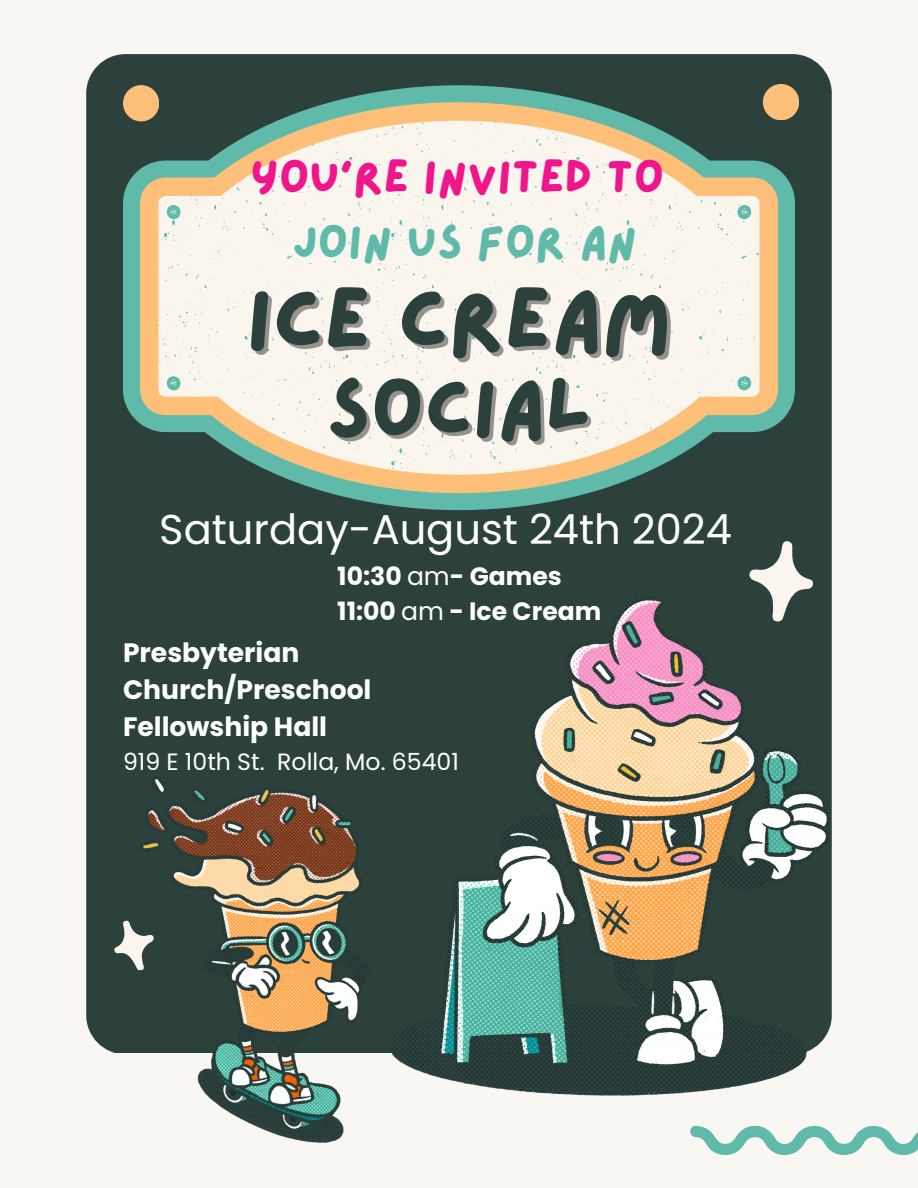
<style>
.page{position:relative;width:918px;height:1188px;background:#f8f7f2}
.page>*{position:absolute;margin:0;border:0;box-sizing:border-box;transform-origin:0 0}
.t1{font:87.15px "Lazydog";color:#2c403c}
.t2{font:82.65px "Lazydog";color:#2c403c}
.t3{font:47.25px/65.2px "Lazydog";color:#f1158c;text-align:center}
.t4{font:41.55px "Poppins";color:#fff}
.t5{font:700 26.55px/37.2px "Poppins";color:#fff}
.t6{font:700 25.05px/34.8px "Poppins";color:#fff}
.t7{font:23.55px "Poppins";color:#fff}
.s1{color:#60baa9}
.s2{font-weight:400}
</style>
<div class="page">
<div style="left:86px;top:54px;width:746px;height:999px;background:#2c403c;border-radius:39px"></div>
<img style="left:391px;top:597px;width:438px;height:498px">
<img style="left:142px;top:777px;width:226px;height:365px">
<svg style="left:123px;top:85px;width:672px;height:425px"></svg>
<svg style="left:140px;top:102px;width:638px;height:391px"></svg>
<svg style="left:158px;top:122px;width:601px;height:351px;background:#d1d1be"></svg>
<div style="left:167px;top:205px;width:584px;height:185px;background:#faf6ee"></div>
<svg style="left:690px;top:1125px;width:228px;height:31px"></svg>
<svg style="left:114px;top:916px;width:45px;height:58px"></svg>
<svg style="left:749px;top:541px;width:64px;height:80px"></svg>
<div style="left:123px;top:85px;width:36px;height:36px;background:#fec078;border-radius:50%"></div>
<div style="left:763px;top:84px;width:36px;height:36px;background:#fec078;border-radius:50%"></div>
<p class="t3" style="left:251px;top:146px;width:415px">YOU’RE INVITED TO<br><span class="s1">JOIN US FOR AN</span></p>
<p class="t1" style="left:247px;top:277px;width:426px">ICE CREAM</p>
<h1 class="t2" style="left:326px;top:368px;width:267px">SOCIAL</h1>
<h3 class="t4" style="left:159px;top:500px;width:574px">Saturday-August 24th 2024</h3>
<h2 class="t6" style="left:337px;top:559px;width:266px">10:30 <span class="s2">am</span>- Games<br>11:00 <span class="s2">am</span> - Ice Cream</h2>
<h5 class="t5" style="left:123px;top:634px;width:250px">Presbyterian<br>Church/Preschool<br>Fellowship Hall</h5>
<h1 class="t7" style="left:123px;top:745px;width:337px">919 E 10th St. Rolla, Mo. 65401</h1>
</div>
